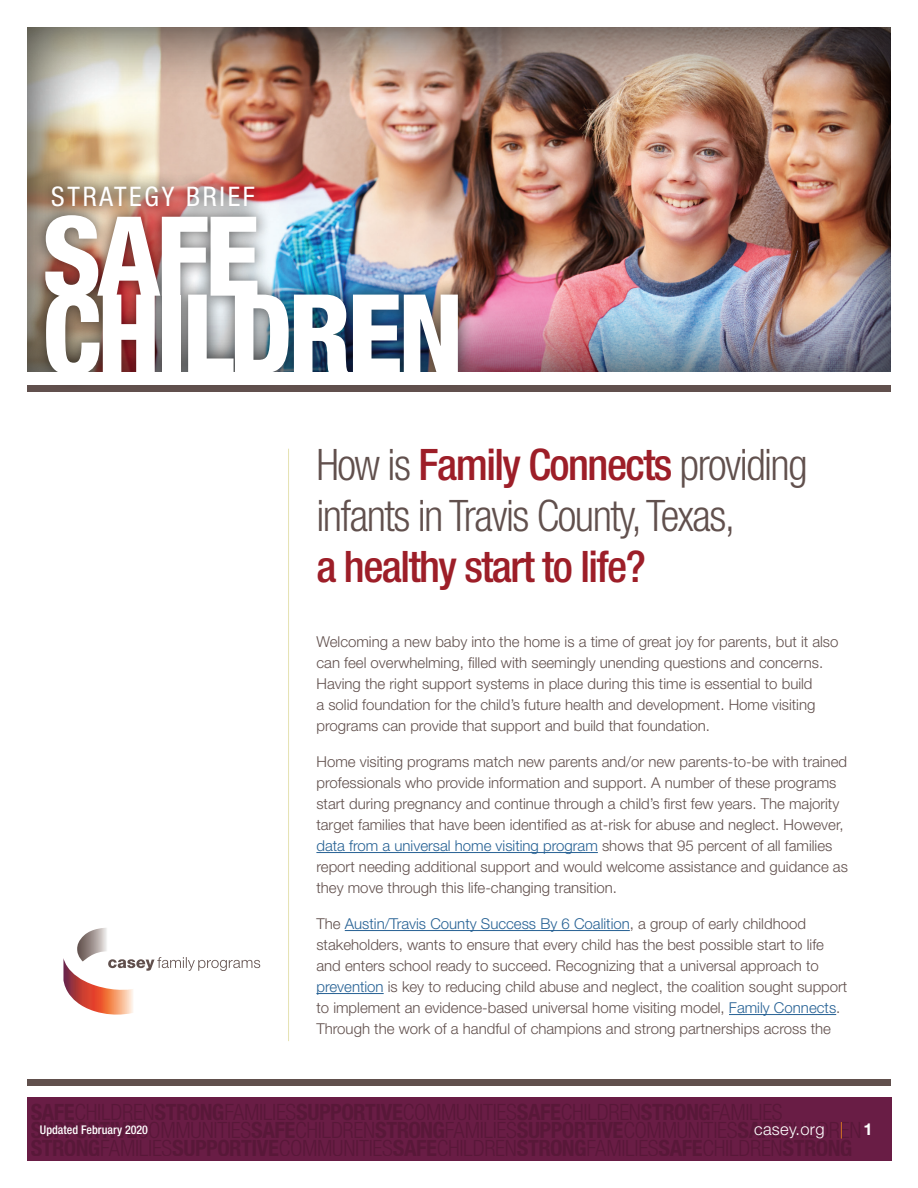
<style>
.page{position:relative;width:918px;height:1188px;background:#fff}
.page>*{position:absolute;margin:0;border:0;box-sizing:border-box;transform-origin:0 0}
.t1{font:800 condensed 110.55px/77.8px "Helvetica Neue LT Std";letter-spacing:-.04em;color:#fff}
.intro_line{font:300 condensed 43.5px/51px "Helvetica Neue LT Std";letter-spacing:-.035em;color:#61504d}
.t2{font:condensed 27px "Helvetica Neue LT Std";letter-spacing:.1em;color:#fff}
.t3{font:300 16.5px "Helvetica Neue LT Std";letter-spacing:.02em;color:#fff}
.body{font:300 15px/21px "Helvetica Neue LT Std";color:#61504d}
.t4{font:500 condensed 12px "Helvetica Neue LT Std";color:#fff}
.s1{font-weight:500;color:#9d1e28}
.s2{color:#266194}
.s3{color:#f28a20}
.s4{font-weight:700}
</style>
<div class="page">
<div style="left:27px;top:1098px;width:864px;height:63px;background:#691d45"></div>
<div style="left:27px;top:1079px;width:864px;height:7px;background:#61504d"></div>
<div style="left:27px;top:385px;width:864px;height:7px;background:#61504d"></div>
<hr style="left:288px;top:449px;width:1px;height:592px;background:#e6e2b2">
<hr style="left:316px;top:852px;width:282px;height:1px;background:#266194">
<hr style="left:345px;top:930px;width:285px;height:1px;background:#266194">
<hr style="left:316px;top:993px;width:68px;height:1px;background:#266194">
<hr style="left:729px;top:1014px;width:107px;height:1px;background:#266194">
<svg style="left:63px;top:928px;width:197px;height:87px"></svg>
<div style="left:26px;top:27px;width:865px;height:347px;background:#000;opacity:.75"></div>
<div style="left:30px;top:171px;width:444px;height:220px;background:#000;opacity:.6"></div>
<div style="left:27px;top:373px;width:864px;height:12px;background:#fff"></div>
<p class="t2" style="left:51px;top:181px;width:205px">STRATEGY BRIEF</p>
<p class="t1" style="left:42px;top:216px;width:423px">SAFE<br>CHILDREN</p>
<p class="intro_line" style="left:316px;top:439px;width:493px">How is <span class="s1">Family Connects</span> providing infants in Travis County, Texas,<br><span class="s1">a healthy start to life?</span></p>
<p class="t4" style="left:40px;top:1122px;width:110px">Updated February 2020</p>
<p class="body" style="left:316px;top:631px;width:524px">Welcoming a new baby into the home is a time of great joy for parents, but it also can feel overwhelming, filled with seemingly unending questions and concerns.<br>Having the right support systems in place during this time is essential to build<br>a solid foundation for the child’s future health and development. Home visiting programs can provide that support and build that foundation.</p>
<p class="body" style="left:316px;top:751px;width:533px">Home visiting programs match new parents and/or new parents-to-be with trained professionals who provide information and support. A number of these programs start during pregnancy and continue through a child’s first few years. The majority target families that have been identified as at-risk for abuse and neglect. However, <span class="s2">data from a universal home visiting program</span> shows that 95 percent of all families report needing additional support and would welcome assistance and guidance as they move through this life-changing transition.</p>
<p class="body" style="left:316px;top:913px;width:532px">The <span class="s2">Austin/Travis County Success By 6 Coalition</span>, a group of early childhood stakeholders, wants to ensure that every child has the best possible start to life and enters school ready to succeed. Recognizing that a universal approach to <span class="s2">prevention</span> is key to reducing child abuse and neglect, the coalition sought support to implement an evidence-based universal home visiting model, <span class="s2">Family Connects</span>.<br>Through the work of a handful of champions and strong partnerships across the</p>
<p class="t3" style="left:754px;top:1119px;width:120px">casey.org <span class="s3">|</span> <span class="s4">1</span></p>
</div>
